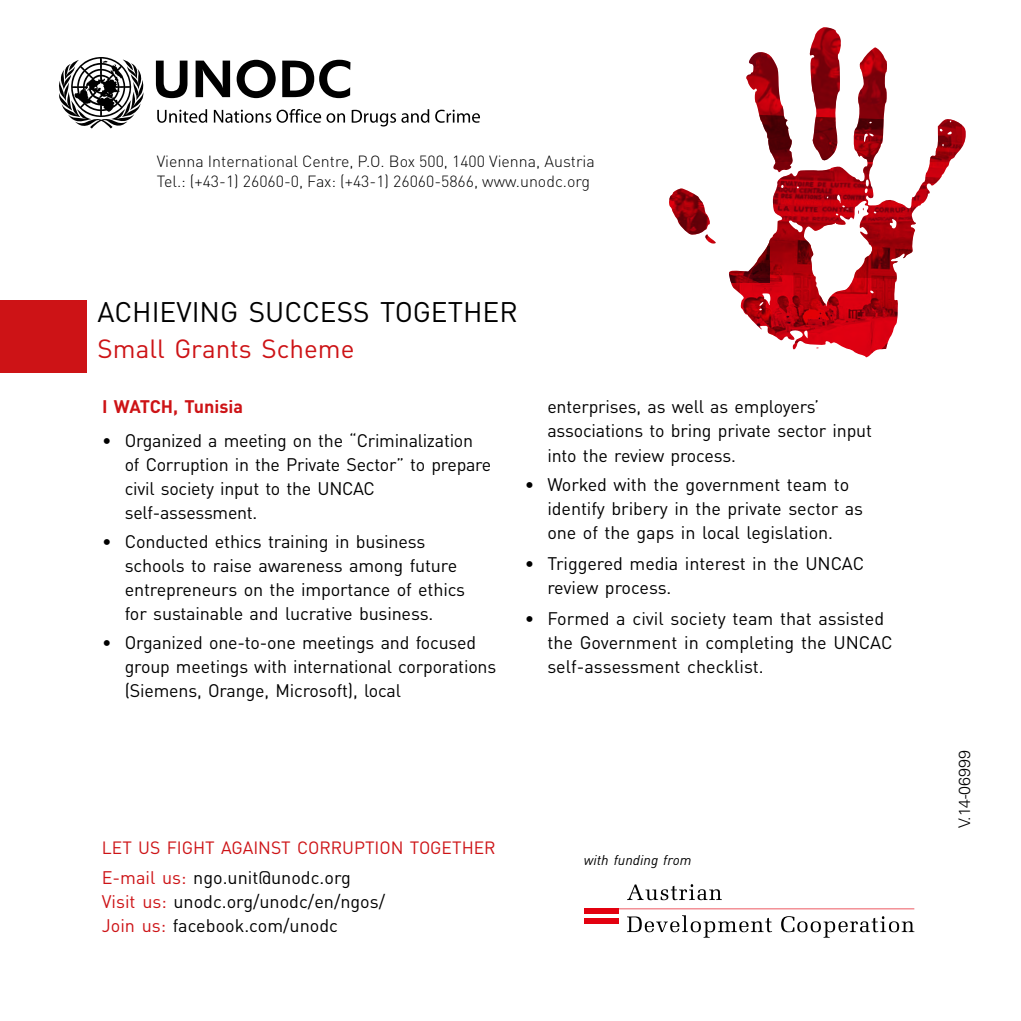
<style>
.page{position:relative;width:1021px;height:1021px;background:#fff}
.page>*{position:absolute;margin:0;border:0;box-sizing:border-box;transform-origin:0 0}
.t1{font:28px "DIN Pro";color:#000}
.t2{font:26px "DIN Pro";color:#cd1316}
.t3{font:18px/24px "DIN Pro";letter-spacing:-.01em;color:#000}
.t4{font:700 18px "DIN Pro";color:#cd1316}
.t5{font:17.6px "DIN Pro";color:#cd1316}
.t6{font:300 16px/20px "DIN Pro";color:#000}
.t7{font:300 16px "Univers LT Std";color:#000}
.t8{font:italic 14px "DIN Pro";color:#000}
.s1{color:#cd1316}
</style>
<div class="page">
<svg style="left:669px;top:47px;width:296px;height:311px"></svg>
<img style="left:728px;top:114px;width:139px;height:107px">
<img style="left:728px;top:221px;width:139px;height:130px">
<img style="left:743px;top:27px;width:124px;height:134px">
<svg style="left:156px;top:61px;width:31px;height:37px"></svg>
<svg style="left:196px;top:61px;width:34px;height:36px"></svg>
<svg style="left:237px;top:60px;width:39px;height:38px"></svg>
<svg style="left:282px;top:60px;width:68px;height:38px"></svg>
<svg style="left:59px;top:57px;width:85px;height:72px"></svg>
<svg style="left:157px;top:109px;width:50px;height:14px"></svg>
<svg style="left:214px;top:109px;width:131px;height:14px"></svg>
<svg style="left:352px;top:109px;width:77px;height:17px"></svg>
<svg style="left:435px;top:110px;width:45px;height:13px"></svg>
<div style="left:0;top:300px;width:87px;height:73px;background:#cd1316"></div>
<div style="left:584px;top:908px;width:34px;height:5px;background:#e3000f"></div>
<div style="left:584px;top:918px;width:34px;height:5px;background:#e3000f"></div>
<hr style="left:618px;top:908px;width:296px;height:1px;background:#e3000f">
<svg style="left:627px;top:884px;width:95px;height:16px"></svg>
<svg style="left:627px;top:915px;width:145px;height:22px"></svg>
<svg style="left:781px;top:916px;width:133px;height:21px"></svg>
<p class="t6" style="left:157px;top:149px;width:439px">Vienna International Centre, P.O. Box 500, 1400 Vienna, Austria<br>Tel.: (+43-1) 26060-0, Fax: (+43-1) 26060-5866, www.unodc.org</p>
<h1 class="t1" style="left:98px;top:290px;width:422px">ACHIEVING SUCCESS TOGETHER</h1>
<h2 class="t2" style="left:98px;top:328px;width:258px">Small Grants Scheme</h2>
<p class="t4" style="left:102px;top:392px;width:142px">I WATCH, Tunisia</p>
<p class="t3" style="left:125px;top:427px;width:368px;text-indent:-23px">• Organized a meeting on the “Criminalization of Corruption in the Private Sector” to prepare civil society input to the UNCAC self-assessment.</p>
<p class="t3" style="left:125px;top:528px;width:342px;text-indent:-23px">• Conducted ethics training in business schools to raise awareness among future entrepreneurs on the importance of ethics for sustainable and lucrative business.</p>
<p class="t3" style="left:125px;top:629px;width:373px;text-indent:-23px">• Organized one-to-one meetings and focused group meetings with international corporations (Siemens, Orange, Microsoft), local</p>
<p class="t3" style="left:547px;top:393px;width:326px">enterprises, as well as employers’ associations to bring private sector input into the review process.</p>
<p class="t3" style="left:547px;top:471px;width:317px;text-indent:-23px">• Worked with the government team to identify bribery in the private sector as one of the gaps in local legislation.</p>
<p class="t3" style="left:547px;top:549px;width:318px;text-indent:-23px">• Triggered media interest in the UNCAC review process.</p>
<p class="t3" style="left:547px;top:604px;width:346px;text-indent:-23px">• Formed a civil society team that assisted the Government in completing the UNCAC self-assessment checklist.</p>
<p class="t5" style="left:102px;top:833px;width:395px">LET US FIGHT AGAINST CORRUPTION TOGETHER</p>
<p class="t3" style="left:102px;top:863px;width:285px"><span class="s1">E-mail us:</span> ngo.unit@unodc.org<br><span class="s1">Visit us:</span> unodc.org/unodc/en/ngos/<br><span class="s1">Join us:</span> facebook.com/unodc</p>
<p class="t8" style="left:584px;top:849px;width:109px">with funding from</p>
<p class="t7" style="left:954px;top:828px;width:79px;rotate:-90deg">V.14-06999</p>
</div>
